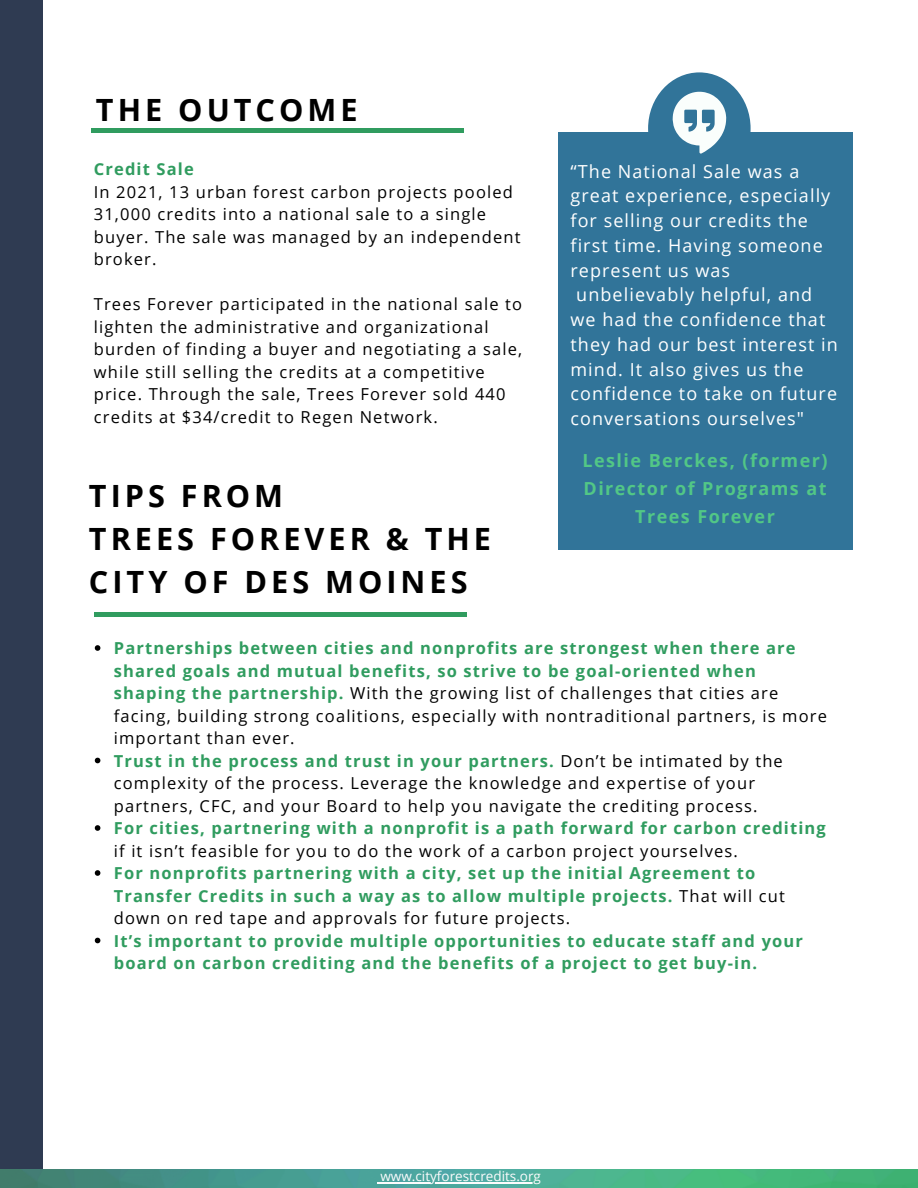
<style>
.page{position:relative;width:918px;height:1188px;background:#fff}
.page>*{position:absolute;margin:0;border:0;box-sizing:border-box;transform-origin:0 0}
.t1{font:700 30.6px/42.8px "Open Sans";letter-spacing:.13em;color:#000}
.t2{font:18px "Open Sans";letter-spacing:.06em;color:#fff}
.t3{font:700 18px/28.2px "Open Sans";letter-spacing:.08em;color:#52c786;text-align:center}
.t4{font:16.5px/22.5px "Open Sans";letter-spacing:.07em;color:#000}
.t5{font:700 16.5px/22.5px "Open Sans";letter-spacing:.07em;color:#309c5f}
.t6{font:13.5px "Open Sans";color:#fdfcfd}
.s1{font-weight:700;color:#309c5f}
.s2{font-weight:400;color:#000}
</style>
<div class="page">
<div style="left:0;top:0;width:43px;height:1188px;background:#2f3b52"></div>
<img style="left:0;top:1169px;width:918px;height:19px">
<div style="left:648px;top:72px;width:103px;height:112px;background:#317499;border-radius:50%"></div>
<div style="left:558px;top:132px;width:295px;height:418px;background:#317499"></div>
<hr style="left:94px;top:613px;width:372px;height:4px;background:#309c5f">
<svg style="left:95px;top:645px;width:5px;height:6px"></svg>
<svg style="left:95px;top:758px;width:5px;height:5px"></svg>
<svg style="left:95px;top:825px;width:5px;height:6px"></svg>
<svg style="left:95px;top:870px;width:5px;height:6px"></svg>
<svg style="left:95px;top:938px;width:5px;height:5px"></svg>
<div style="left:92px;top:128px;width:372px;height:5px;background:#309c5f"></div>
<svg style="left:672px;top:92px;width:54px;height:62px"></svg>
<hr style="left:380px;top:1182px;width:161px;height:1px;background:#fdfcfd">
<h1 class="t1" style="left:96px;top:88px;width:263px">THE OUTCOME</h1>
<p class="t5" style="left:94px;top:158px;width:102px">Credit Sale</p>
<p class="t4" style="left:94px;top:180px;width:428px">In 2021, 13 urban forest carbon projects pooled 31,000 credits into a national sale to a single buyer. The sale was managed by an independent broker.</p>
<p class="t4" style="left:94px;top:293px;width:430px">Trees Forever participated in the national sale to lighten the administrative and organizational burden of finding a buyer and negotiating a sale, while still selling the credits at a competitive price. Through the sale, Trees Forever sold 440 credits at $34/credit to Regen Network.</p>
<h1 class="t1" style="left:89px;top:474px;width:404px">TIPS FROM<br>TREES FOREVER &amp; THE<br>CITY OF DES MOINES</h1>
<p class="t2" style="left:570px;top:159px;width:230px">“The National Sale was a</p>
<p class="t2" style="left:570px;top:183px;width:261px">great experience, especially</p>
<p class="t2" style="left:570px;top:208px;width:239px">for selling our credits the</p>
<p class="t2" style="left:570px;top:233px;width:254px">first time. Having someone</p>
<p class="t2" style="left:570px;top:258px;width:161px">represent us was</p>
<p class="t2" style="left:576px;top:282px;width:238px">unbelievably helpful, and</p>
<p class="t2" style="left:570px;top:307px;width:256px">we had the confidence that</p>
<p class="t2" style="left:570px;top:332px;width:269px">they had our best interest in</p>
<p class="t2" style="left:570px;top:357px;width:234px">mind. It also gives us the</p>
<p class="t2" style="left:570px;top:381px;width:268px">confidence to take on future</p>
<p class="t2" style="left:570px;top:406px;width:235px">conversations ourselves"</p>
<p class="t3" style="left:583px;top:445px;width:246px">Leslie Berckes, (former)<br>Director of Programs at<br>Trees Forever</p>
<p class="t4" style="left:114px;top:637px;width:715px"><span class="s1">Partnerships between cities and nonprofits are strongest when there are shared goals and mutual benefits, so strive to be goal-oriented when shaping the partnership.</span> With the growing list of challenges that cities are facing, building strong coalitions, especially with nontraditional partners, is more important than ever.<br><span class="s1">Trust in the process and trust in your partners.</span> Don’t be intimated by the complexity of the process. Leverage the knowledge and expertise of your partners, CFC, and your Board to help you navigate the crediting process.</p>
<p class="t5" style="left:114px;top:817px;width:714px">For cities, partnering with a nonprofit is a path forward for carbon crediting</p>
<p class="t4" style="left:114px;top:839px;width:626px">if it isn’t feasible for you to do the work of a carbon project yourselves.</p>
<p class="t5" style="left:114px;top:862px;width:673px">For nonprofits partnering with a city, set up the initial Agreement to<br>Transfer Credits in such a way as to allow multiple projects. <span class="s2">That will cut down on red tape and approvals for future projects.</span></p>
<p class="t5" style="left:114px;top:929px;width:691px">It’s important to provide multiple opportunities to educate staff and your board on carbon crediting and the benefits of a project to get buy-in.</p>
<p class="t6" style="left:380px;top:1167px;width:162px">www.cityforestcredits.org</p>
</div>
